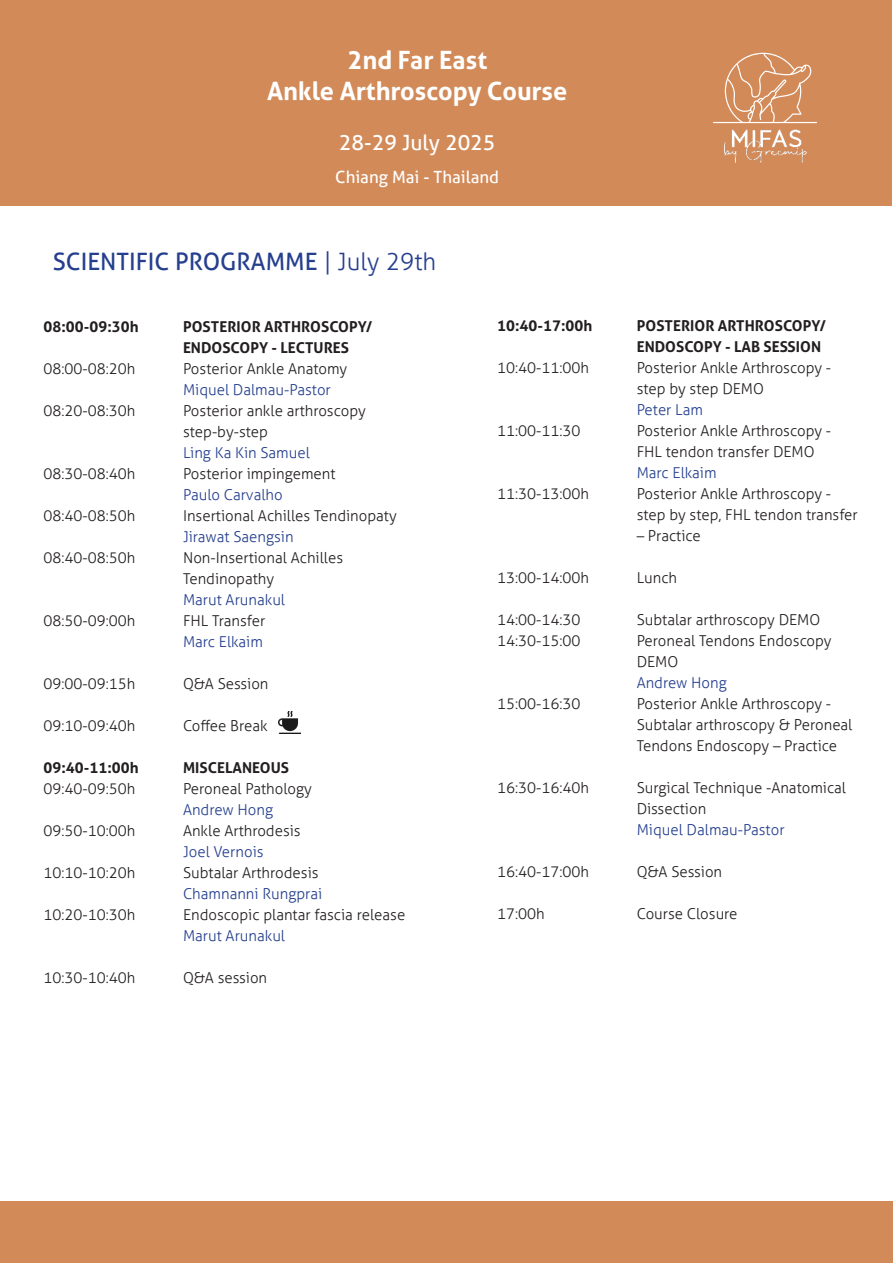
<style>
.page{position:relative;width:893px;height:1263px;background:#fff}
.page>*{position:absolute;margin:0;border:0;box-sizing:border-box;transform-origin:0 0}
.t1{font:700 25.35px/30.5px "Aller";color:#fff;text-align:center}
.t2{font:24px "Aller";color:#253f8e}
.t3{font:21.15px "Aller";color:#fff}
.t4{font:16.95px "Aller";color:#fff}
.t5{font:300 15px/21px "Aller";color:#231f20}
.t6{font:300 15px "Aller";color:#253f8e}
.t7{font:700 15px/21px "Aller";color:#231f20}
.s1{font-weight:300}
.s2{color:#253f8e}
</style>
<div class="page">
<div style="left:0;top:0;width:892px;height:206px;background:#d28a58"></div>
<svg style="left:713px;top:53px;width:104px;height:70px"></svg>
<img style="left:724px;top:129px;width:83px;height:34px">
<img style="left:279px;top:712px;width:22px;height:21px">
<div style="left:0;top:1201px;width:893px;height:62px;background:#d28a58"></div>
<h1 class="t1" style="left:267px;top:45px;width:302px">2nd Far East<br>Ankle Arthroscopy Course</h1>
<h3 class="t3" style="left:339px;top:130px;width:158px">28-29 July 2025</h3>
<p class="t4" style="left:335px;top:166px;width:165px">Chiang Mai - Thailand</p>
<p class="t2" style="left:53px;top:247px;width:385px">SCIENTIFIC PROGRAMME <span class="s1">| July 29th</span></p>
<p class="t7" style="left:44px;top:315px;width:97px">08:00-09:30h</p>
<p class="t7" style="left:183px;top:315px;width:191px">POSTERIOR ARTHROSCOPY/<br>ENDOSCOPY - LECTURES</p>
<p class="t5" style="left:44px;top:358px;width:94px">08:00-08:20h</p>
<p class="t5" style="left:183px;top:358px;width:166px">Posterior Ankle Anatomy</p>
<p class="t6" style="left:183px;top:380px;width:149px">Miquel Dalmau-Pastor</p>
<p class="t5" style="left:44px;top:400px;width:94px">08:20-08:30h</p>
<p class="t5" style="left:183px;top:400px;width:184px">Posterior ankle arthroscopy</p>
<p class="t5" style="left:183px;top:421px;width:87px">step-by-step</p>
<p class="t6" style="left:183px;top:443px;width:128px">Ling Ka Kin Samuel</p>
<p class="t5" style="left:44px;top:463px;width:94px">08:30-08:40h</p>
<p class="t5" style="left:183px;top:463px;width:154px">Posterior impingement</p>
<p class="t6" style="left:183px;top:485px;width:101px">Paulo Carvalho</p>
<p class="t5" style="left:44px;top:505px;width:94px">08:40-08:50h</p>
<p class="t5" style="left:183px;top:505px;width:215px">Insertional Achilles Tendinopaty</p>
<p class="t6" style="left:183px;top:527px;width:112px">Jirawat Saengsin</p>
<p class="t5" style="left:44px;top:547px;width:94px">08:40-08:50h</p>
<p class="t5" style="left:183px;top:547px;width:162px">Non-Insertional Achilles<br>Tendinopathy</p>
<p class="t6" style="left:183px;top:590px;width:104px">Marut Arunakul</p>
<p class="t5" style="left:44px;top:610px;width:94px">08:50-09:00h</p>
<p class="t5" style="left:183px;top:610px;width:84px">FHL Transfer</p>
<p class="t6" style="left:183px;top:632px;width:81px">Marc Elkaim</p>
<p class="t5" style="left:44px;top:673px;width:94px">09:00-09:15h</p>
<p class="t5" style="left:183px;top:673px;width:87px">Q&amp;A Session</p>
<p class="t5" style="left:44px;top:715px;width:94px">09:10-09:40h</p>
<p class="t5" style="left:183px;top:715px;width:86px">Coffee Break</p>
<p class="t7" style="left:44px;top:756px;width:97px">09:40-11:00h</p>
<p class="t7" style="left:183px;top:756px;width:108px">MISCELANEOUS</p>
<p class="t5" style="left:44px;top:778px;width:94px">09:40-09:50h</p>
<p class="t5" style="left:183px;top:778px;width:130px">Peroneal Pathology</p>
<p class="t6" style="left:183px;top:800px;width:92px">Andrew Hong</p>
<p class="t5" style="left:44px;top:820px;width:94px">09:50-10:00h</p>
<p class="t5" style="left:183px;top:820px;width:119px">Ankle Arthrodesis</p>
<p class="t6" style="left:183px;top:842px;width:82px">Joel Vernois</p>
<p class="t5" style="left:44px;top:862px;width:94px">10:10-10:20h</p>
<p class="t5" style="left:183px;top:862px;width:137px">Subtalar Arthrodesis</p>
<p class="t6" style="left:183px;top:884px;width:141px">Chamnanni Rungprai</p>
<p class="t5" style="left:44px;top:904px;width:94px">10:20-10:30h</p>
<p class="t5" style="left:183px;top:904px;width:224px">Endoscopic plantar fascia release<br><span class="s2">Marut Arunakul</span></p>
<p class="t5" style="left:44px;top:967px;width:94px">10:30-10:40h</p>
<p class="t5" style="left:183px;top:967px;width:86px">Q&amp;A session</p>
<p class="t7" style="left:497px;top:315px;width:97px">10:40-17:00h</p>
<p class="t7" style="left:637px;top:315px;width:191px">POSTERIOR ARTHROSCOPY/<br>ENDOSCOPY - LAB SESSION</p>
<p class="t5" style="left:497px;top:357px;width:94px">10:40-11:00h</p>
<p class="t5" style="left:637px;top:357px;width:196px">Posterior Ankle Arthroscopy -</p>
<p class="t5" style="left:637px;top:378px;width:129px">step by step DEMO</p>
<p class="t6" style="left:637px;top:401px;width:68px">Peter Lam</p>
<p class="t5" style="left:497px;top:420px;width:85px">11:00-11:30</p>
<p class="t5" style="left:637px;top:420px;width:196px">Posterior Ankle Arthroscopy -</p>
<p class="t5" style="left:637px;top:441px;width:179px">FHL tendon transfer DEMO</p>
<p class="t6" style="left:637px;top:464px;width:81px">Marc Elkaim</p>
<p class="t5" style="left:497px;top:483px;width:94px">11:30-13:00h</p>
<p class="t5" style="left:637px;top:483px;width:196px">Posterior Ankle Arthroscopy -</p>
<p class="t5" style="left:637px;top:504px;width:223px">step by step, FHL tendon transfer</p>
<p class="t5" style="left:637px;top:525px;width:66px">– Practice</p>
<p class="t5" style="left:497px;top:567px;width:94px">13:00-14:00h</p>
<p class="t5" style="left:637px;top:567px;width:42px">Lunch</p>
<p class="t5" style="left:497px;top:609px;width:85px">14:00-14:30</p>
<p class="t5" style="left:637px;top:609px;width:185px">Subtalar arthroscopy DEMO</p>
<p class="t5" style="left:497px;top:630px;width:85px">14:30-15:00</p>
<p class="t5" style="left:637px;top:630px;width:196px">Peroneal Tendons Endoscopy<br>DEMO</p>
<p class="t6" style="left:637px;top:674px;width:92px">Andrew Hong</p>
<p class="t5" style="left:497px;top:693px;width:85px">15:00-16:30</p>
<p class="t5" style="left:637px;top:693px;width:217px">Posterior Ankle Arthroscopy -<br>Subtalar arthroscopy &amp; Peroneal<br>Tendons Endoscopy – Practice</p>
<p class="t5" style="left:497px;top:777px;width:94px">16:30-16:40h</p>
<p class="t5" style="left:637px;top:777px;width:211px">Surgical Technique -Anatomical<br>Dissection</p>
<p class="t6" style="left:637px;top:821px;width:149px">Miquel Dalmau-Pastor</p>
<p class="t5" style="left:497px;top:861px;width:94px">16:40-17:00h</p>
<p class="t5" style="left:637px;top:861px;width:87px">Q&amp;A Session</p>
<p class="t5" style="left:497px;top:903px;width:49px">17:00h</p>
<p class="t5" style="left:637px;top:903px;width:102px">Course Closure</p>
</div>
